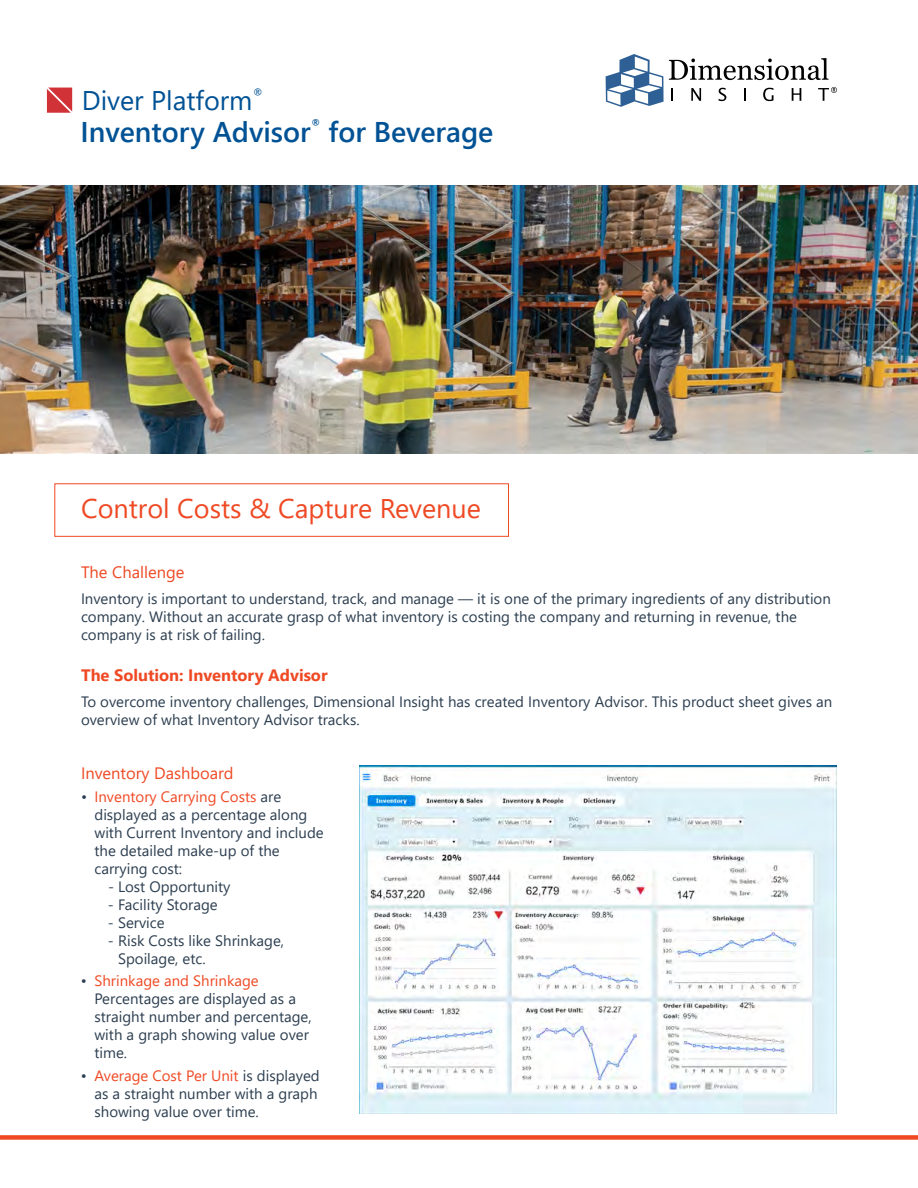
<style>
.page{position:relative;width:918px;height:1188px;background:#fff}
.page>*{position:absolute;margin:0;border:0;box-sizing:border-box;transform-origin:0 0}
.t1{font:600 28.5px "Segoe UI";color:#005295}
.t2{font:27px "Segoe UI";color:#ef4924}
.t3{font:27px "Segoe UI";color:#005295}
.t4{font:16.5px "Segoe UI";color:#ef4924}
.t5{font:700 16.5px "Segoe UI";color:#ef4924}
.t6{font:15px/18px "Segoe UI";color:#2c3e50}
.t7{font:12.3px "Segoe UI";color:#005295}
.t8{font:600 11.4px "Segoe UI";color:#005295}
.s1{color:#ef4924}
</style>
<div class="page">
<img style="left:0;top:186px;width:918px;height:267px">
<svg style="left:47px;top:88px;width:25px;height:25px"></svg>
<div style="left:55px;top:484px;width:454px;height:53px;background:#fff;border:1px solid #ef4924"></div>
<svg style="left:606px;top:54px;width:231px;height:53px"></svg>
<div style="left:0;top:1135px;width:918px;height:5px;background:#ef4924"></div>
<img style="left:360px;top:766px;width:477px;height:347px">
<h2 class="t3" style="left:82px;top:75px;width:172px">Diver Platform</h2>
<p class="t7" style="left:253px;top:81px;width:12px">®</p>
<h1 class="t1" style="left:81px;top:105px;width:232px">Inventory Advisor</h1>
<p class="t8" style="left:311px;top:112px;width:12px">®</p>
<h1 class="t1" style="left:329px;top:105px;width:166px">for Beverage</h1>
<h2 class="t2" style="left:81px;top:483px;width:401px">Control Costs &amp; Capture Revenue</h2>
<p class="t4" style="left:81px;top:556px;width:105px">The Challenge</p>
<p class="t6" style="left:81px;top:588px;width:751px">Inventory is important to understand, track, and manage — it is one of the primary ingredients of any distribution company. Without an accurate grasp of what inventory is costing the company and returning in revenue, the company is at risk of failing.</p>
<p class="t5" style="left:81px;top:660px;width:248px">The Solution: Inventory Advisor</p>
<p class="t6" style="left:81px;top:691px;width:753px">To overcome inventory challenges, Dimensional Insight has created Inventory Advisor. This product sheet gives an overview of what Inventory Advisor tracks.</p>
<p class="t4" style="left:81px;top:757px;width:154px">Inventory Dashboard</p>
<p class="t6" style="left:94px;top:786px;width:231px;text-indent:-13px">• <span class="s1">Inventory Carrying Costs</span> are displayed as a percentage along with Current Inventory and include the detailed make-up of the carrying cost:</p>
<p class="t6" style="left:108px;top:876px;width:124px">- Lost Opportunity</p>
<p class="t6" style="left:108px;top:894px;width:111px">- Facility Storage</p>
<p class="t6" style="left:108px;top:912px;width:58px">- Service</p>
<p class="t6" style="left:118px;top:930px;width:168px;text-indent:-10px">- Risk Costs like Shrinkage,<br>Spoilage, etc.</p>
<p class="t6" style="left:94px;top:971px;width:219px;text-indent:-14px">• <span class="s1">Shrinkage and Shrinkage<br></span>Percentages are displayed as a straight number and percentage, with a graph showing value over time.</p>
<p class="t6" style="left:94px;top:1065px;width:227px;text-indent:-13px">• <span class="s1">Average Cost Per Unit</span> is displayed as a straight number with a graph showing value over time.</p>
</div>
